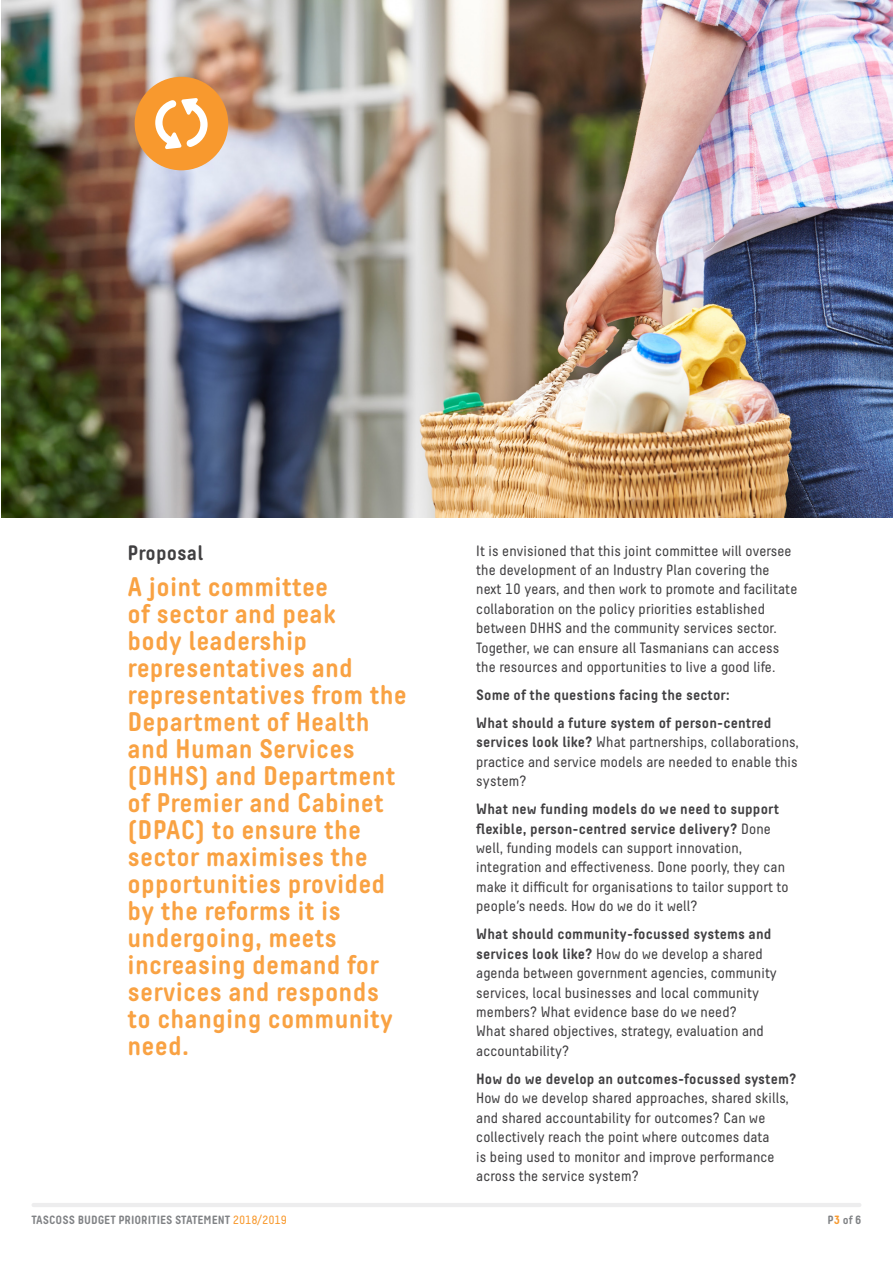
<style>
.page{position:relative;width:893px;height:1263px;background:#fff}
.page>*{position:absolute;margin:0;border:0;box-sizing:border-box;transform-origin:0 0}
.Body_Regular{font:700 27px/27px "Decima Round A";letter-spacing:.01em;color:#f9a243}
.Subheader{font:700 20.85px "Decima Round A";letter-spacing:.01em;color:#414042}
.Body_Regular-2{font:15px/19.5px "Decima Round A";letter-spacing:.01em;color:#414042}
.Body_Regular-3{font:700 15px "Decima Round A";letter-spacing:.01em;color:#414042}
.t1{font:700 12px "Decima Round A";color:#808285}
.s1{font-weight:700}
.s2{font-weight:400;color:#f8992e}
.s3{color:#f8992e}
</style>
<div class="page">
<img style="left:1px;top:0;width:892px;height:517px">
<hr style="left:34px;top:1203px;width:825px;height:4px;background:#ededee">
<div style="left:135px;top:77px;width:93px;height:93px;background:#f8992e;border-radius:50%"></div>
<svg style="left:155px;top:98px;width:53px;height:51px"></svg>
<p class="Subheader" style="left:128px;top:540px;width:77px">Proposal</p>
<p class="Body_Regular" style="left:128px;top:572px;width:281px">A joint committee<br>of sector and peak<br>body leadership representatives and representatives from the<br>Department of Health and Human Services (DHHS) and Department of Premier and Cabinet (DPAC) to ensure the sector maximises the opportunities provided by the reforms it is undergoing, meets increasing demand for services and responds to changing community need.</p>
<p class="Body_Regular-2" style="left:476px;top:540px;width:323px">It is envisioned that this joint committee will oversee the development of an Industry Plan covering the next 10 years, and then work to promote and facilitate collaboration on the policy priorities established between DHHS and the community services sector.<br>Together, we can ensure all Tasmanians can access the resources and opportunities to live a good life.</p>
<p class="Body_Regular-3" style="left:476px;top:686px;width:255px">Some of the questions facing the sector:</p>
<p class="Body_Regular-2" style="left:476px;top:713px;width:324px"><span class="s1">What should a future system of person-centred services look like?</span> What partnerships, collaborations, practice and service models are needed to enable this system?</p>
<p class="Body_Regular-2" style="left:476px;top:799px;width:314px"><span class="s1">What new funding models do we need to support flexible, person-centred service delivery?</span> Done well, funding models can support innovation, integration and effectiveness. Done poorly, they can make it difficult for organisations to tailor support to people’s needs. How do we do it well?</p>
<p class="Body_Regular-2" style="left:476px;top:924px;width:302px"><span class="s1">What should community-focussed systems and services look like?</span> How do we develop a shared agenda between government agencies, community services, local businesses and local community members? What evidence base do we need?<br>What shared objectives, strategy, evaluation and accountability?</p>
<p class="Body_Regular-2" style="left:476px;top:1069px;width:322px"><span class="s1">How do we develop an outcomes-focussed system?<br></span>How do we develop shared approaches, shared skills, and shared accountability for outcomes? Can we collectively reach the point where outcomes data<br>is being used to monitor and improve performance across the service system?</p>
<p class="t1" style="left:31px;top:1213px;width:257px">TASCOSS BUDGET PRIORITIES STATEMENT <span class="s2">2018/2019</span></p>
<p class="t1" style="left:828px;top:1213px;width:35px">P<span class="s3">3</span> of 6</p>
</div>
